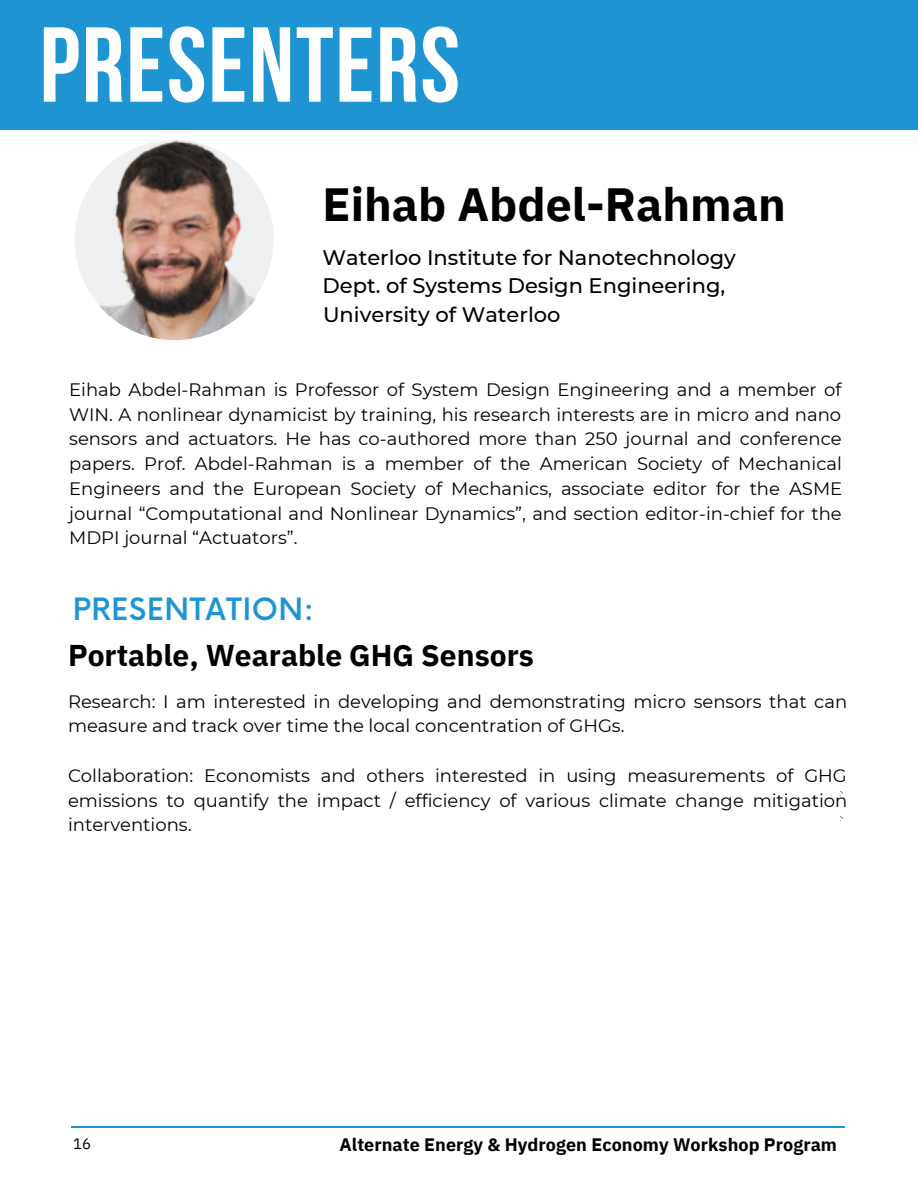
<style>
.page{position:relative;width:918px;height:1188px;background:#fff}
.page>*{position:absolute;margin:0;border:0;box-sizing:border-box;transform-origin:0 0}
.t1{font:700 106.35px "Bebas Neue";letter-spacing:.015em;color:#fff}
.t2{font:700 46.5px "IBM Plex Sans";color:#000}
.t3{font:700 30px "IBM Plex Sans";color:#000}
.t4{font:500 30px "Now";letter-spacing:.015em;color:#1e94d2}
.t5{font:500 21px "Montserrat";color:#000}
.t6{font:18px/24.8px "Montserrat";color:#000;text-align:justify}
.t7{font:700 18px "IBM Plex Sans";letter-spacing:.005em;color:#000}
.t8{font:15px "IBM Plex Sans";color:#000}
</style>
<div class="page">
<svg style="left:75px;top:140px;width:198px;height:201px"></svg>
<div style="left:0;top:0;width:917px;height:130px;background:#1e94d2"></div>
<hr style="left:71px;top:1127px;width:774px;height:1px;background:#1e94d2">
<h1 class="t1" style="left:40px;top:22px;width:422px">PRESENTERS</h1>
<h2 class="t2" style="left:323px;top:173px;width:465px">Eihab Abdel-Rahman</h2>
<p class="t5" style="left:323px;top:244px;width:415px">Waterloo Institute for Nanotechnology</p>
<p class="t5" style="left:323px;top:273px;width:404px">Dept. of Systems Design Engineering,</p>
<p class="t5" style="left:323px;top:301px;width:239px">University of Waterloo</p>
<p class="t6" style="left:69px;top:377px;width:775px">Eihab Abdel-Rahman is Professor of System Design Engineering and a member of WIN. A nonlinear dynamicist by training, his research interests are in micro and nano sensors and actuators. He has co-authored more than 250 journal and conference papers. Prof. Abdel-Rahman is a member of the American Society of Mechanical Engineers and the European Society of Mechanics, associate editor for the ASME journal “Computational and Nonlinear Dynamics”, and section editor-in-chief for the MDPI journal “Actuators”.</p>
<h3 class="t4" style="left:73px;top:593px;width:242px">PRESENTATION:</h3>
<h3 class="t3" style="left:68px;top:636px;width:467px">Portable, Wearable GHG Sensors</h3>
<p class="t6" style="left:68px;top:689px;width:781px">Research: I am interested in developing and demonstrating micro sensors that can measure and track over time the local concentration of GHGs.</p>
<p class="t6" style="left:68px;top:763px;width:781px">Collaboration: Economists and others interested in using measurements of GHG emissions to quantify the impact / efficiency of various climate change mitigation interventions.</p>
<p class="t8" style="left:73px;top:1134px;width:19px">16</p>
<p class="t7" style="left:339px;top:1133px;width:499px">Alternate Energy &amp; Hydrogen Economy Workshop Program</p>
</div>
